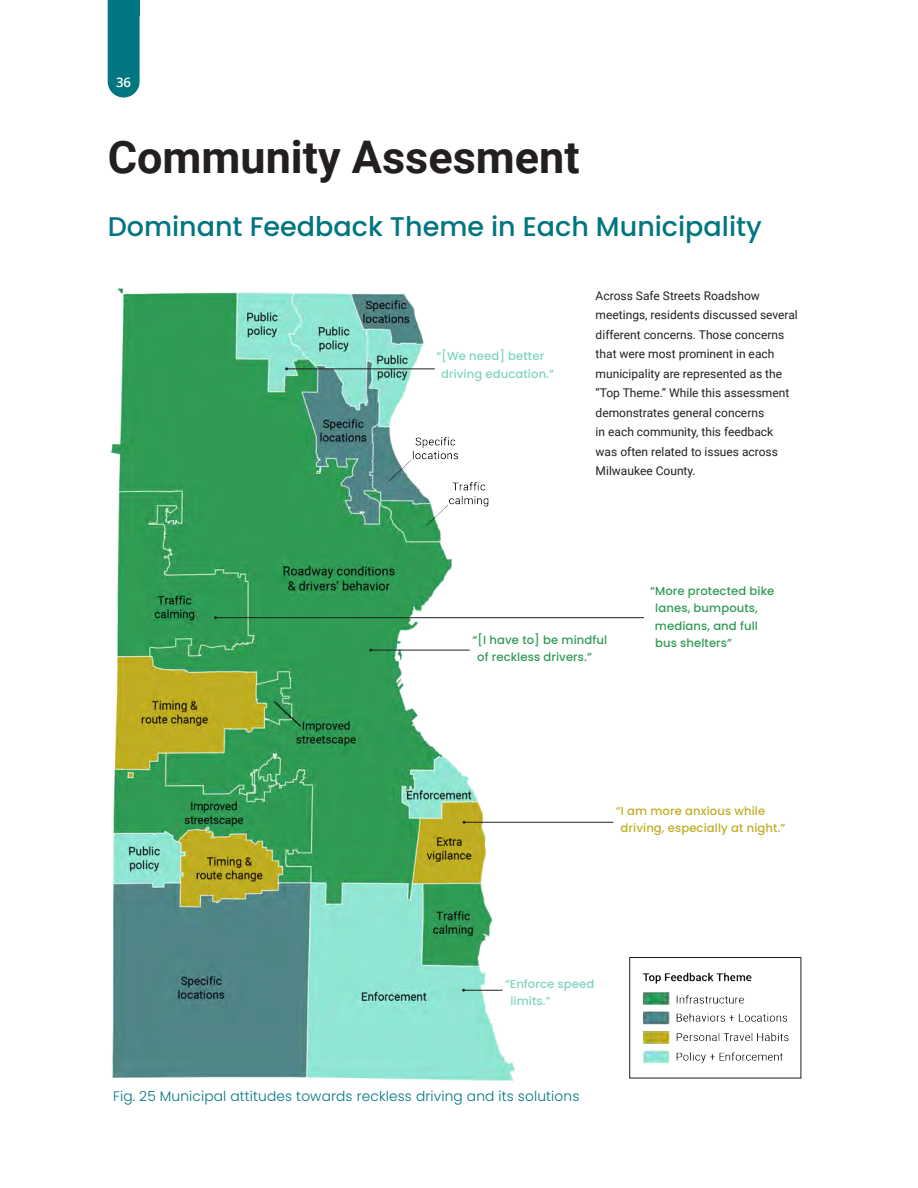
<style>
.page{position:relative;width:918px;height:1188px;background:#fff}
.page>*{position:absolute;margin:0;border:0;box-sizing:border-box;transform-origin:0 0}
.t1{font:700 45px "Roboto";color:#231f20}
.t2{font:500 27px "Poppins";color:#007680}
.Paragraph_Style_2{font:300 13.8px "Poppins";letter-spacing:.01em;color:#007680}
.t3{font:600 13.2px "Open Sans";color:#fff}
.Paragraph_Style_1{font:12px/19.5px "Roboto";color:#231f20}
.t4{font:500 11.55px/17.4px "Poppins";letter-spacing:.01em;color:#319b56}
.t5{font:500 11.55px/17.4px "Poppins";letter-spacing:.01em;color:#7fd3c2}
.t6{font:500 11.55px/17.4px "Poppins";letter-spacing:.01em;color:#bead22}
</style>
<div class="page">
<svg style="left:108px;top:15px;width:32px;height:83px;background:#0e7d87"></svg>
<div style="left:108px;top:0;width:32px;height:15px;background:#007680"></div>
<img style="left:642px;top:972px;width:147px;height:92px">
<div style="left:629px;top:957px;width:172px;height:121px;border:1px solid #231f20"></div>
<img style="left:110px;top:288px;width:447px;height:793px">
<hr style="left:464px;top:822px;width:149px;height:1px;background:#231f20">
<hr style="left:371px;top:650px;width:99px;height:1px;background:#231f20">
<hr style="left:287px;top:369px;width:148px;height:1px;background:#231f20">
<hr style="left:216px;top:617px;width:428px;height:1px;background:#231f20">
<hr style="left:464px;top:990px;width:39px;height:1px;background:#231f20">
<p class="t3" style="left:116px;top:73px;width:17px">36</p>
<p class="t1" style="left:108px;top:125px;width:473px">Community Assesment</p>
<p class="t2" style="left:108px;top:211px;width:656px">Dominant Feedback Theme in Each Municipality</p>
<p class="t5" style="left:441px;top:348px;width:115px;text-indent:-5px">“[We need] better driving education.”</p>
<p class="Paragraph_Style_1" style="left:596px;top:285px;width:204px">Across Safe Streets Roadshow meetings, residents discussed several different concerns. Those concerns that were most prominent in each municipality are represented as the “Top Theme.” While this assessment demonstrates general concerns<br>in each community, this feedback was often related to issues across<br>Milwaukee County.</p>
<p class="t4" style="left:477px;top:631px;width:131px;text-indent:-5px">“[I have to] be mindful of reckless drivers.”</p>
<p class="t4" style="left:655px;top:582px;width:121px;text-indent:-5px">“More protected bike lanes, bumpouts, medians, and full bus shelters”</p>
<p class="t6" style="left:621px;top:802px;width:166px;text-indent:-5px">“I am more anxious while driving, especially at night.”</p>
<p class="t5" style="left:505px;top:975px;width:91px">“Enforce speed</p>
<p class="t5" style="left:510px;top:992px;width:42px">limits.”</p>
<p class="Paragraph_Style_2" style="left:113px;top:1089px;width:468px">Fig. 25 Municipal attitudes towards reckless driving and its solutions</p>
</div>
